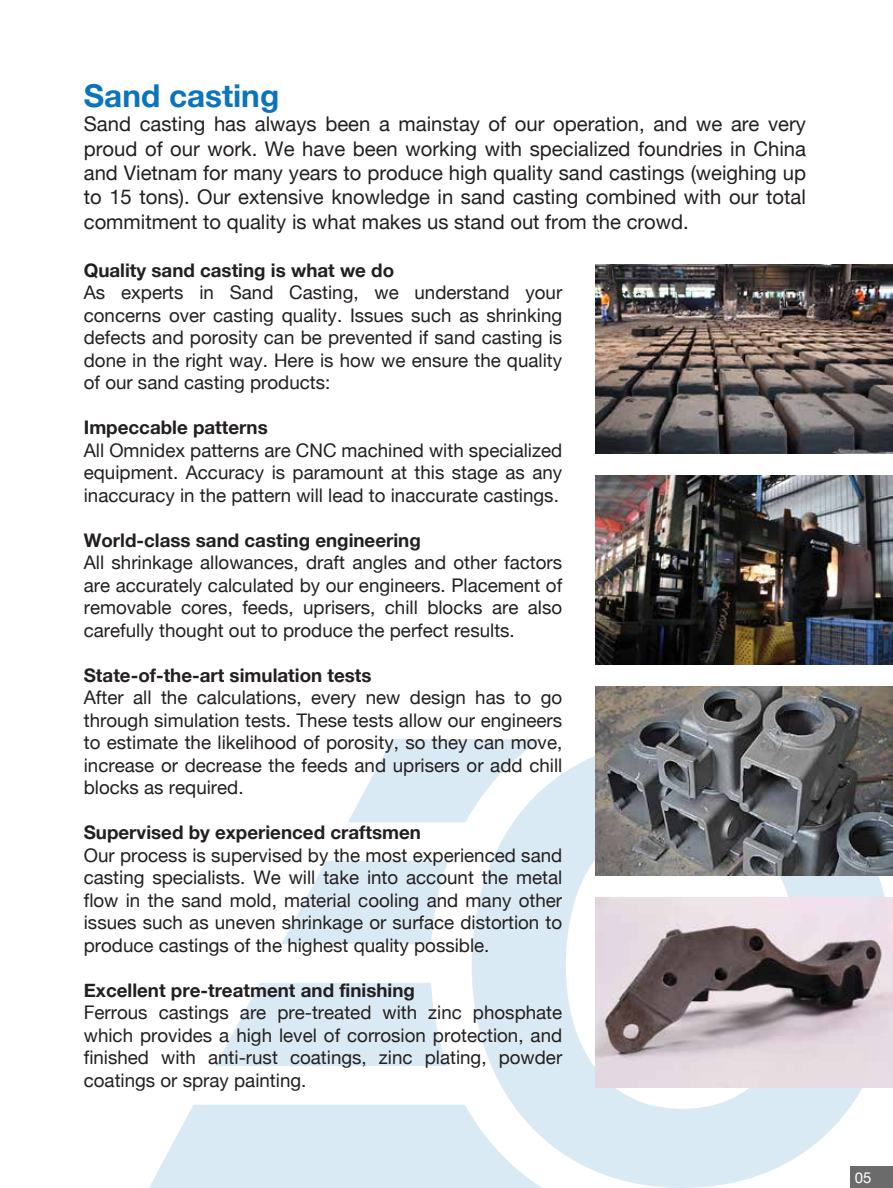
<style>
.page{position:relative;width:893px;height:1188px;background:#fff}
.page>*{position:absolute;margin:0;border:0;box-sizing:border-box;transform-origin:0 0}
.t1{font:700 31.5px "Helvetica Neue";color:#0b74bb}
.t2{font:20.25px/24.3px "Helvetica Neue";color:#231f20;text-align:justify}
.t3{font:18.75px/22.5px "Helvetica Neue";color:#231f20;text-align:justify}
.t4{font:700 18.75px "Helvetica Neue";color:#231f20}
.t5{font:15px "Helvetica Neue";color:#fff}
</style>
<div class="page">
<svg style="left:472px;top:756px;width:421px;height:432px;fill:#daeaf4"></svg>
<svg style="left:149px;top:1105px;width:393px;height:83px"></svg>
<svg style="left:215px;top:983px;width:233px;height:83px;background:#dfedf5"></svg>
<svg style="left:281px;top:861px;width:167px;height:83px"></svg>
<svg style="left:348px;top:739px;width:194px;height:83px"></svg>
<div style="left:850px;top:1167px;width:43px;height:21px;background:#6c6b6c"></div>
<img style="left:595px;top:687px;width:298px;height:189px">
<img style="left:595px;top:264px;width:298px;height:190px">
<img style="left:595px;top:475px;width:298px;height:190px">
<img style="left:595px;top:898px;width:298px;height:189px">
<h1 class="t1" style="left:84px;top:71px;width:197px">Sand casting</h1>
<p class="t2" style="left:84px;top:113px;width:724px">Sand casting has always been a mainstay of our operation, and we are very proud of our work. We have been working with specialized foundries in China and Vietnam for many years to produce high quality sand castings (weighing up to 15 tons). Our extensive knowledge in sand casting combined with our total commitment to quality is what makes us stand out from the crowd.</p>
<p class="t4" style="left:84px;top:255px;width:312px">Quality sand casting is what we do</p>
<p class="t3" style="left:84px;top:282px;width:480px">As experts in Sand Casting, we understand your concerns over casting quality. Issues such as shrinking defects and porosity can be prevented if sand casting is done in the right way. Here is how we ensure the quality of our sand casting products:</p>
<p class="t4" style="left:84px;top:413px;width:185px">Impeccable patterns</p>
<p class="t3" style="left:84px;top:440px;width:480px">All Omnidex patterns are CNC machined with specialized equipment. Accuracy is paramount at this stage as any inaccuracy in the pattern will lead to inaccurate castings.</p>
<p class="t4" style="left:84px;top:525px;width:339px">World-class sand casting engineering</p>
<p class="t3" style="left:84px;top:552px;width:480px">All shrinkage allowances, draft angles and other factors are accurately calculated by our engineers. Placement of removable cores, feeds, uprisers, chill blocks are also carefully thought out to produce the perfect results.</p>
<p class="t4" style="left:84px;top:660px;width:289px">State-of-the-art simulation tests</p>
<p class="t3" style="left:84px;top:687px;width:480px">After all the calculations, every new design has to go through simulation tests. These tests allow our engineers to estimate the likelihood of porosity, so they can move, increase or decrease the feeds and uprisers or add chill blocks as required.</p>
<p class="t4" style="left:84px;top:818px;width:339px">Supervised by experienced craftsmen</p>
<p class="t3" style="left:84px;top:845px;width:480px">Our process is supervised by the most experienced sand casting specialists. We will take into account the metal flow in the sand mold, material cooling and many other issues such as uneven shrinkage or surface distortion to produce castings of the highest quality possible.</p>
<p class="t4" style="left:84px;top:975px;width:333px">Excellent pre-treatment and finishing</p>
<p class="t3" style="left:84px;top:1002px;width:480px">Ferrous castings are pre-treated with zinc phosphate which provides a high level of corrosion protection, and finished with anti-rust coatings, zinc plating, powder coatings or spray painting.</p>
<p class="t5" style="left:855px;top:1166px;width:18px">05</p>
</div>
